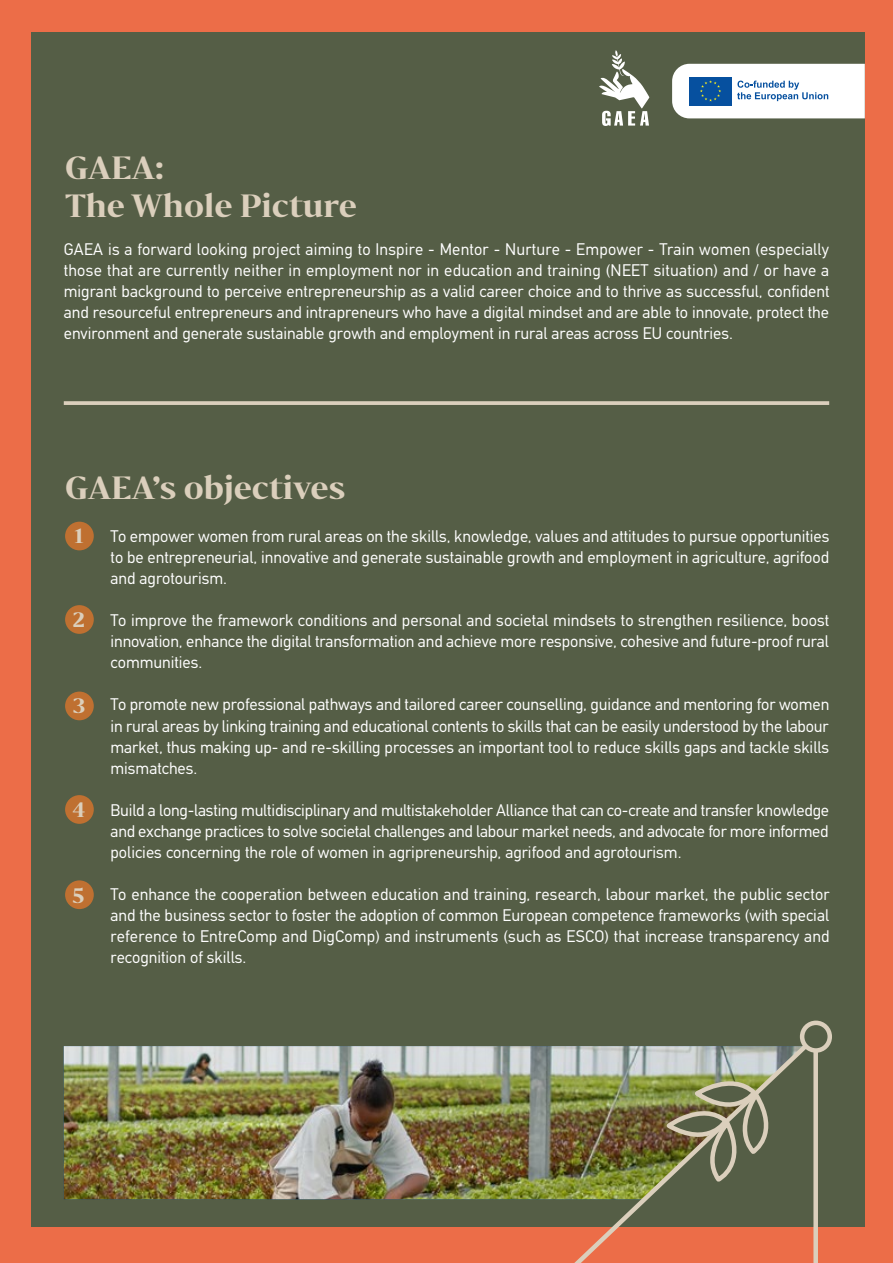
<style>
.page{position:relative;width:893px;height:1263px;background:#ec6d48}
.page>*{position:absolute;margin:0;border:0;box-sizing:border-box;transform-origin:0 0}
.t1{font:700 30px/37.5px "Bw Darius";color:#dbcfbc}
.t2{font:700 19.5px "Bw Darius";color:#dbcfbc}
.t3{font:16.5px/21px "CF Din";color:#fff;text-align:justify}
</style>
<div class="page">
<div style="left:31px;top:32px;width:834px;height:1194px;background:#555e46"></div>
<svg style="left:672px;top:64px;width:193px;height:54px;background:#d5e1ec"></svg>
<svg style="left:599px;top:50px;width:50px;height:76px"></svg>
<img style="left:64px;top:1046px;width:463px;height:153px">
<svg style="left:64px;top:401px;width:765px;height:4px;background:#d2c8b4"></svg>
<img style="left:527px;top:1026px;width:299px;height:237px">
<svg style="left:802px;top:1023px;width:28px;height:27px"></svg>
<div style="left:800px;top:1020px;width:32px;height:33px;border:4px solid #dbcfbc;border-radius:50%"></div>
<div style="left:65px;top:522px;width:29px;height:28px;background:#bf7031;border-radius:50%"></div>
<div style="left:65px;top:605px;width:29px;height:29px;background:#bf7031;border-radius:50%"></div>
<div style="left:65px;top:692px;width:29px;height:28px;background:#bf7031;border-radius:50%"></div>
<div style="left:65px;top:795px;width:29px;height:29px;background:#bf7031;border-radius:50%"></div>
<div style="left:65px;top:880px;width:29px;height:29px;background:#bf7031;border-radius:50%"></div>
<h1 class="t1" style="left:65px;top:147px;width:293px">GAEA:<br>The Whole Picture</h1>
<p class="t3" style="left:64px;top:239px;width:767px">GAEA is a forward looking project aiming to Inspire - Mentor - Nurture - Empower - Train women (especially those that are currently neither in employment nor in education and training (NEET situation) and / or have a migrant background to perceive entrepreneurship as a valid career choice and to thrive as successful, confident and resourceful entrepreneurs and intrapreneurs who have a digital mindset and are able to innovate, protect the environment and generate sustainable growth and employment in rural areas across EU countries.</p>
<h1 class="t1" style="left:65px;top:468px;width:282px">GAEA’s objectives</h1>
<p class="t2" style="left:75px;top:522px;width:10px">1</p>
<p class="t2" style="left:73px;top:606px;width:14px">2</p>
<p class="t2" style="left:73px;top:693px;width:14px">3</p>
<p class="t2" style="left:73px;top:796px;width:14px">4</p>
<p class="t2" style="left:72px;top:882px;width:13px">5</p>
<p class="t3" style="left:111px;top:526px;width:720px">To empower women from rural areas on the skills, knowledge, values and attitudes to pursue opportunities to be entrepreneurial, innovative and generate sustainable growth and employment in agriculture, agrifood and agrotourism.</p>
<p class="t3" style="left:111px;top:610px;width:720px">To improve the framework conditions and personal and societal mindsets to strengthen resilience, boost innovation, enhance the digital transformation and achieve more responsive, cohesive and future-proof rural communities.</p>
<p class="t3" style="left:111px;top:694px;width:720px">To promote new professional pathways and tailored career counselling, guidance and mentoring for women in rural areas by linking training and educational contents to skills that can be easily understood by the labour market, thus making up- and re-skilling processes an important tool to reduce skills gaps and tackle skills mismatches.</p>
<p class="t3" style="left:111px;top:799px;width:720px">Build a long-lasting multidisciplinary and multistakeholder Alliance that can co-create and transfer knowledge and exchange practices to solve societal challenges and labour market needs, and advocate for more informed policies concerning the role of women in agripreneurship, agrifood and agrotourism.</p>
<p class="t3" style="left:111px;top:883px;width:720px">To enhance the cooperation between education and training, research, labour market, the public sector and the business sector to foster the adoption of common European competence frameworks (with special reference to EntreComp and DigComp) and instruments (such as ESCO) that increase transparency and recognition of skills.</p>
</div>
